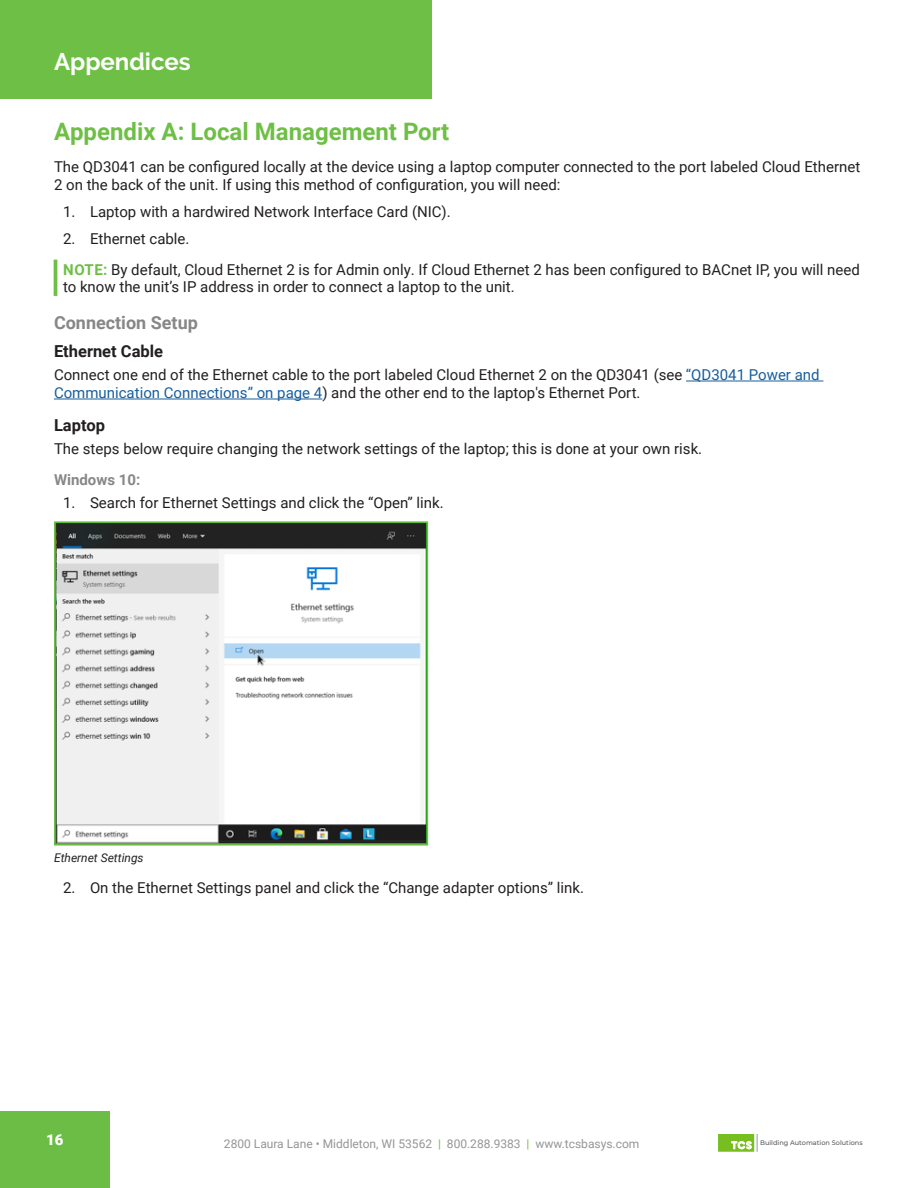
<style>
.page{position:relative;width:918px;height:1188px;background:#fff}
.page>*{position:absolute;margin:0;border:0;box-sizing:border-box;transform-origin:0 0}
.Heading_2{font:700 24px "Roboto";color:#6ebf45}
.Section_Title{font:700 24px "Raleway";color:#fff}
.Heading_3{font:700 18px "Roboto";color:#878787}
.Heading_4{font:700 16.5px "Roboto";color:#231f20}
.Paragraph{font:15px/18px "Roboto";color:#231f20}
.Note_Paragraph{font:15px/16.5px "Roboto";color:#231f20}
.Heading_5{font:700 15px "Roboto";color:#878787}
.t1{font:15px "Roboto";color:#fff}
.t2{font:12px "Roboto";color:#939598}
.Picture_Caption{font:italic 12px "Roboto";color:#231f20}
.t3{font:500 6.6px "Montserrat";color:#58595b}
.s1{font-weight:700;color:#6ebf45}
.s2{color:#175d9e}
.s3{color:#77be42}
</style>
<div class="page">
<svg style="left:718px;top:1134px;width:40px;height:18px"></svg>
<div style="left:0;top:1111px;width:110px;height:54px;background:#6cbd45"></div>
<hr style="left:917px;top:1110px;width:1px;height:54px;background:#6cbd45">
<div style="left:0;top:1164px;width:110px;height:24px;background:#6cbd45"></div>
<div style="left:0;top:0;width:432px;height:99px;background:#6ebf45"></div>
<hr style="left:54px;top:260px;width:3px;height:36px;background:#6ebf45">
<hr style="left:686px;top:381px;width:137px;height:1px;background:#175d9e">
<hr style="left:54px;top:399px;width:268px;height:1px;background:#175d9e">
<img style="left:57px;top:524px;width:368px;height:319px">
<div style="left:54px;top:521px;width:374px;height:325px;border:2px solid #6cbd45"></div>
<p class="Section_Title" style="left:54px;top:47px;width:138px">Appendices</p>
<p class="Heading_2" style="left:54px;top:115px;width:397px">Appendix A: Local Management Port</p>
<p class="Paragraph" style="left:54px;top:157px;width:808px">The QD3041 can be configured locally at the device using a laptop computer connected to the port labeled Cloud Ethernet<br>2 on the back of the unit. If using this method of configuration, you will need:</p>
<p class="Paragraph" style="left:63px;top:202px;width:389px">1. Laptop with a hardwired Network Interface Card (NIC).</p>
<p class="Paragraph" style="left:63px;top:229px;width:128px">2. Ethernet cable.</p>
<p class="Note_Paragraph" style="left:63px;top:261px;width:798px"><span class="s1">NOTE:</span> By default, Cloud Ethernet 2 is for Admin only. If Cloud Ethernet 2 has been configured to BACnet IP, you will need to know the unit’s IP address in order to connect a laptop to the unit.</p>
<p class="Heading_3" style="left:54px;top:310px;width:145px">Connection Setup</p>
<p class="Heading_4" style="left:54px;top:340px;width:111px">Ethernet Cable</p>
<p class="Paragraph" style="left:54px;top:365px;width:767px">Connect one end of the Ethernet cable to the port labeled Cloud Ethernet 2 on the QD3041 (see <span class="s2">“QD3041 Power and<br>Communication Connections” on page 4</span>) and the other end to the laptop's Ethernet Port.</p>
<p class="Heading_4" style="left:54px;top:414px;width:53px">Laptop</p>
<p class="Paragraph" style="left:54px;top:439px;width:650px">The steps below require changing the network settings of the laptop; this is done at your own risk.</p>
<p class="Heading_5" style="left:54px;top:469px;width:88px">Windows 10:</p>
<p class="Paragraph" style="left:63px;top:493px;width:382px">1. Search for Ethernet Settings and click the “Open” link.</p>
<p class="Picture_Caption" style="left:54px;top:849px;width:91px">Ethernet Settings</p>
<p class="Paragraph" style="left:63px;top:878px;width:523px">2. On the Ethernet Settings panel and click the “Change adapter options” link.</p>
<p class="t1" style="left:46px;top:1130px;width:18px">16</p>
<p class="t2" style="left:224px;top:1135px;width:417px">2800 Laura Lane • Middleton, WI 53562 <span class="s3">|</span> 800.288.9383 <span class="s3">|</span> www.tcsbasys.com</p>
<p class="t3" style="left:760px;top:1138px;width:104px">Building Automation Solutions</p>
</div>
